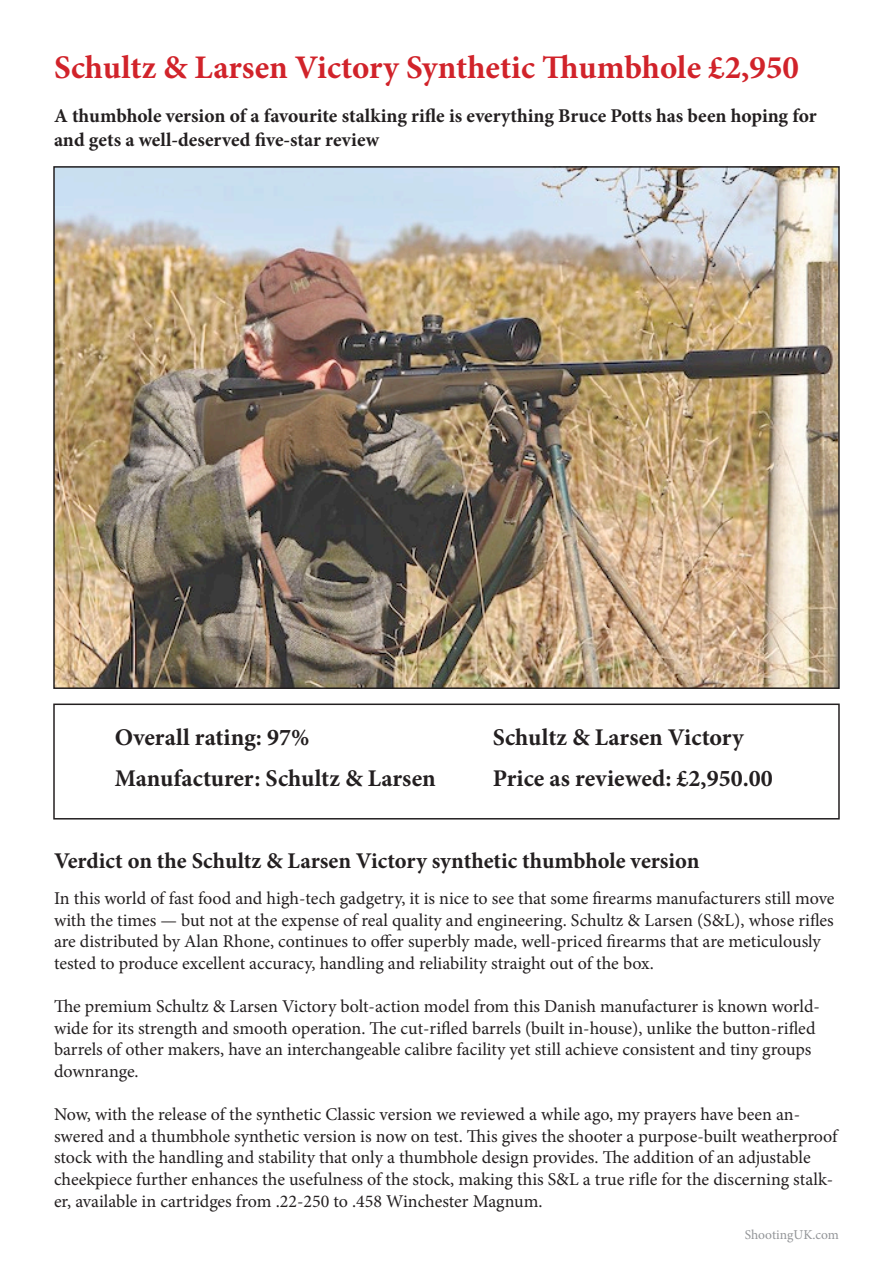
<style>
.page{position:relative;width:893px;height:1263px;background:#fff}
.page>*{position:absolute;margin:0;border:0;box-sizing:border-box;transform-origin:0 0}
.t1{font:700 33px "Minion Pro";color:#d1232a}
.t2{font:700 24px "Minion Pro";color:#231f20}
.t3{font:700 22.5px "Minion Pro";color:#231f20}
.t4{font:700 19.5px/23.4px "Minion Pro";color:#231f20}
.t5{font:18px/21.6px "Minion Pro";color:#231f20}
.t6{font:13.5px "Minion Pro";color:#939598}
</style>
<div class="page">
<img style="left:56px;top:169px;width:781px;height:517px">
<div style="left:53px;top:703px;width:787px;height:116px;border:2px solid #231f20"></div>
<p class="t1" style="left:54px;top:44px;width:747px">Schultz &amp; Larsen Victory Synthetic Thumbhole £2,950</p>
<p class="t4" style="left:54px;top:104px;width:764px">A thumbhole version of a favourite stalking rifle is everything Bruce Potts has been hoping for and gets a well-deserved five-star review</p>
<p class="t2" style="left:115px;top:720px;width:196px">Overall rating: 97%</p>
<p class="t2" style="left:493px;top:720px;width:252px">Schultz &amp; Larsen Victory</p>
<p class="t2" style="left:115px;top:761px;width:322px">Manufacturer: Schultz &amp; Larsen</p>
<p class="t2" style="left:493px;top:761px;width:282px">Price as reviewed: £2,950.00</p>
<p class="t3" style="left:54px;top:845px;width:647px">Verdict on the Schultz &amp; Larsen Victory synthetic thumbhole version</p>
<p class="t5" style="left:54px;top:888px;width:782px">In this world of fast food and high-tech gadgetry, it is nice to see that some firearms manufacturers still move with the times — but not at the expense of real quality and engineering. Schultz &amp; Larsen (S&amp;L), whose rifles are distributed by Alan Rhone, continues to offer superbly made, well-priced firearms that are meticulously tested to produce excellent accuracy, handling and reliability straight out of the box.</p>
<p class="t5" style="left:54px;top:996px;width:767px">The premium Schultz &amp; Larsen Victory bolt-action model from this Danish manufacturer is known world&shy;wide for its strength and smooth operation. The cut-rifled barrels (built in-house), unlike the button-rifled barrels of other makers, have an interchangeable calibre facility yet still achieve consistent and tiny groups downrange.</p>
<p class="t5" style="left:54px;top:1104px;width:785px">Now, with the release of the synthetic Classic version we reviewed a while ago, my prayers have been an&shy;swered and a thumbhole synthetic version is now on test. This gives the shooter a purpose-built weatherproof stock with the handling and stability that only a thumbhole design provides. The addition of an adjustable cheekpiece further enhances the usefulness of the stock, making this S&amp;L a true rifle for the discerning stalk&shy;er, available in cartridges from .22-250 to .458 Winchester Magnum.</p>
<p class="t6" style="left:745px;top:1225px;width:96px">ShootingUK.com</p>
</div>
